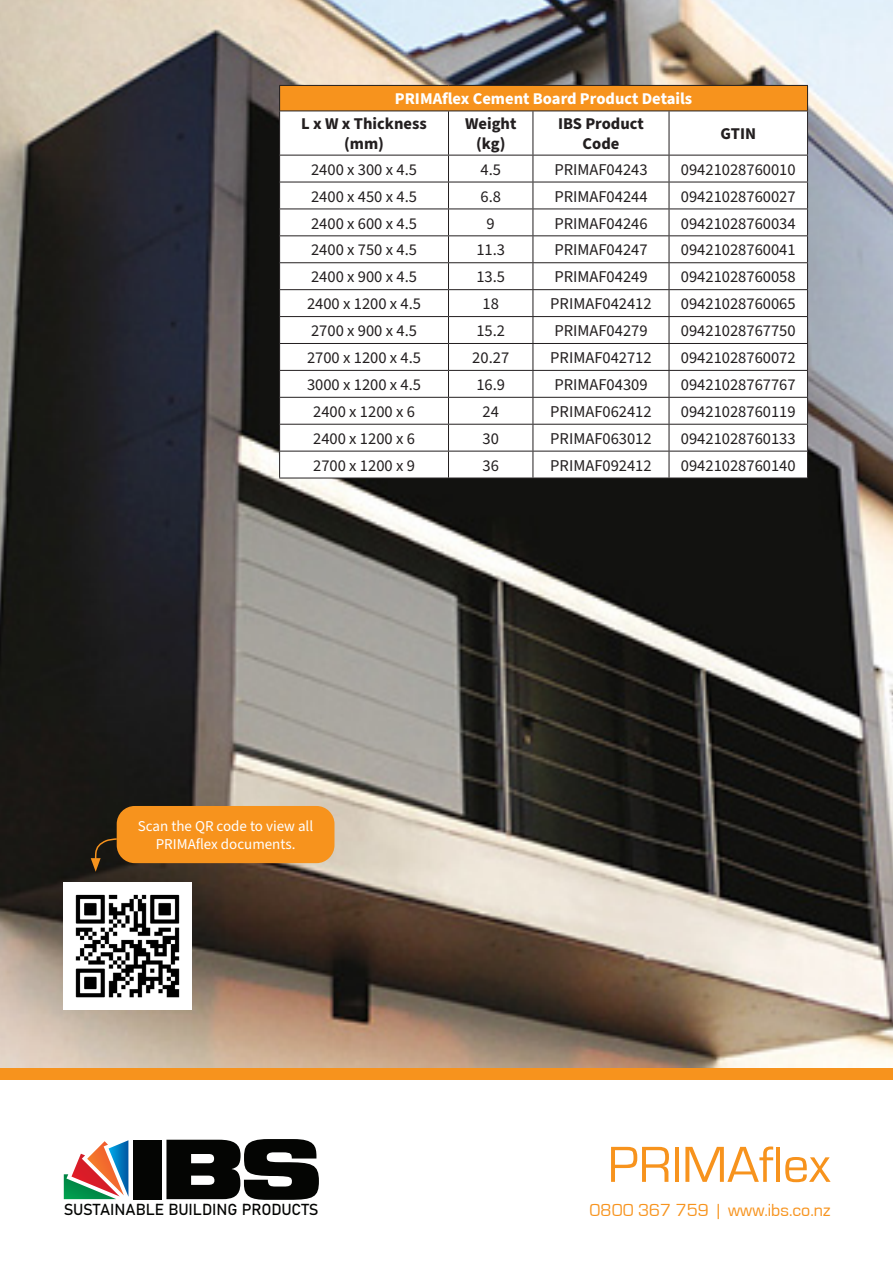
<style>
.page{position:relative;width:893px;height:1263px;background:#fff}
.page>*{position:absolute;margin:0;border:0;box-sizing:border-box;transform-origin:0 0}
.t1{font:52.5px "Eurostile";color:#f7931d}
.t2{font:18px "Eurostile";color:#f7931d}
.t3{font:16.5px "Source Sans Pro";color:#231f20}
.t4{font:700 16.5px/19.8px "Source Sans Pro";color:#231f20;text-align:center}
.t5{font:700 16.5px "Source Sans Pro";color:#fff}
.t6{font:15.75px "Bahnschrift";letter-spacing:-.005em;color:#040503}
.t7{font:15px/18px "Source Sans Pro";color:#fff;text-align:center}
</style>
<div class="page">
<div style="left:0;top:1054px;width:893px;height:26px;background:#f7931d"></div>
<img style="left:0;top:0;width:893px;height:1067px">
<img style="left:64px;top:882px;width:127px;height:128px">
<svg style="left:91px;top:837px;width:27px;height:35px"></svg>
<div style="left:117px;top:806px;width:217px;height:57px;background:#f7931d;border-radius:18px"></div>
<div style="left:280px;top:85px;width:527px;height:26px;background:#f7931d"></div>
<svg style="left:280px;top:112px;width:527px;height:366px"></svg>
<hr style="left:279px;top:85px;width:169px;height:1px;background:#231f20">
<svg style="left:279px;top:86px;width:1px;height:25px"></svg>
<hr style="left:448px;top:85px;width:85px;height:1px;background:#231f20">
<hr style="left:533px;top:85px;width:136px;height:1px;background:#231f20">
<hr style="left:669px;top:85px;width:139px;height:1px;background:#231f20">
<svg style="left:807px;top:86px;width:1px;height:25px"></svg>
<hr style="left:279px;top:111px;width:169px;height:1px;background:#231f20">
<hr style="left:279px;top:111px;width:1px;height:44px;background:#231f20">
<hr style="left:448px;top:111px;width:85px;height:1px;background:#231f20">
<hr style="left:448px;top:111px;width:1px;height:44px;background:#231f20">
<hr style="left:533px;top:111px;width:136px;height:1px;background:#231f20">
<hr style="left:533px;top:111px;width:1px;height:44px;background:#231f20">
<hr style="left:669px;top:111px;width:139px;height:1px;background:#231f20">
<hr style="left:669px;top:111px;width:1px;height:44px;background:#231f20">
<hr style="left:807px;top:111px;width:1px;height:44px;background:#231f20">
<hr style="left:279px;top:155px;width:169px;height:1px;background:#231f20">
<hr style="left:448px;top:155px;width:85px;height:1px;background:#231f20">
<hr style="left:533px;top:155px;width:136px;height:1px;background:#231f20">
<hr style="left:669px;top:155px;width:139px;height:1px;background:#231f20">
<hr style="left:279px;top:182px;width:169px;height:1px;background:#231f20">
<hr style="left:448px;top:182px;width:85px;height:1px;background:#231f20">
<hr style="left:533px;top:182px;width:136px;height:1px;background:#231f20">
<hr style="left:669px;top:182px;width:139px;height:1px;background:#231f20">
<hr style="left:279px;top:209px;width:169px;height:1px;background:#231f20">
<hr style="left:448px;top:209px;width:85px;height:1px;background:#231f20">
<hr style="left:533px;top:209px;width:136px;height:1px;background:#231f20">
<hr style="left:669px;top:209px;width:139px;height:1px;background:#231f20">
<hr style="left:279px;top:235px;width:169px;height:1px;background:#231f20">
<hr style="left:448px;top:235px;width:85px;height:1px;background:#231f20">
<hr style="left:533px;top:235px;width:136px;height:1px;background:#231f20">
<hr style="left:669px;top:235px;width:139px;height:1px;background:#231f20">
<hr style="left:279px;top:262px;width:169px;height:1px;background:#231f20">
<hr style="left:448px;top:262px;width:85px;height:1px;background:#231f20">
<hr style="left:533px;top:262px;width:136px;height:1px;background:#231f20">
<hr style="left:669px;top:262px;width:139px;height:1px;background:#231f20">
<hr style="left:279px;top:289px;width:169px;height:1px;background:#231f20">
<hr style="left:448px;top:289px;width:85px;height:1px;background:#231f20">
<hr style="left:533px;top:289px;width:136px;height:1px;background:#231f20">
<hr style="left:669px;top:289px;width:139px;height:1px;background:#231f20">
<hr style="left:279px;top:316px;width:169px;height:1px;background:#231f20">
<hr style="left:448px;top:316px;width:85px;height:1px;background:#231f20">
<hr style="left:533px;top:316px;width:136px;height:1px;background:#231f20">
<hr style="left:669px;top:316px;width:139px;height:1px;background:#231f20">
<hr style="left:279px;top:343px;width:169px;height:1px;background:#231f20">
<hr style="left:448px;top:343px;width:85px;height:1px;background:#231f20">
<hr style="left:533px;top:343px;width:136px;height:1px;background:#231f20">
<hr style="left:669px;top:343px;width:139px;height:1px;background:#231f20">
<hr style="left:279px;top:370px;width:169px;height:1px;background:#231f20">
<hr style="left:448px;top:370px;width:85px;height:1px;background:#231f20">
<hr style="left:533px;top:370px;width:136px;height:1px;background:#231f20">
<hr style="left:669px;top:370px;width:139px;height:1px;background:#231f20">
<hr style="left:279px;top:397px;width:169px;height:1px;background:#231f20">
<hr style="left:448px;top:397px;width:85px;height:1px;background:#231f20">
<hr style="left:533px;top:397px;width:136px;height:1px;background:#231f20">
<hr style="left:669px;top:397px;width:139px;height:1px;background:#231f20">
<hr style="left:279px;top:424px;width:169px;height:1px;background:#231f20">
<hr style="left:448px;top:424px;width:85px;height:1px;background:#231f20">
<hr style="left:533px;top:424px;width:136px;height:1px;background:#231f20">
<hr style="left:669px;top:424px;width:139px;height:1px;background:#231f20">
<hr style="left:279px;top:451px;width:169px;height:1px;background:#231f20">
<svg style="left:279px;top:155px;width:1px;height:323px"></svg>
<hr style="left:448px;top:451px;width:85px;height:1px;background:#231f20">
<svg style="left:448px;top:155px;width:1px;height:323px"></svg>
<hr style="left:533px;top:451px;width:136px;height:1px;background:#231f20">
<svg style="left:533px;top:155px;width:1px;height:323px"></svg>
<hr style="left:669px;top:451px;width:139px;height:1px;background:#231f20">
<svg style="left:669px;top:155px;width:1px;height:323px"></svg>
<svg style="left:807px;top:155px;width:1px;height:323px"></svg>
<hr style="left:279px;top:478px;width:169px;height:1px;background:#231f20">
<hr style="left:448px;top:478px;width:85px;height:1px;background:#231f20">
<hr style="left:533px;top:478px;width:136px;height:1px;background:#231f20">
<hr style="left:669px;top:478px;width:139px;height:1px;background:#231f20">
<svg style="left:64px;top:1140px;width:64px;height:59px"></svg>
<svg style="left:166px;top:1139px;width:153px;height:61px"></svg>
<div style="left:133px;top:1140px;width:29px;height:59px;background:#040503"></div>
<p class="t5" style="left:395px;top:88px;width:299px">PRIMAflex Cement Board Product Details</p>
<p class="t4" style="left:301px;top:114px;width:127px">L x W x Thickness (mm)</p>
<p class="t4" style="left:465px;top:114px;width:53px">Weight (kg)</p>
<p class="t4" style="left:558px;top:114px;width:87px">IBS Product<br>Code</p>
<p class="t4" style="left:720px;top:124px;width:37px">GTIN</p>
<p class="t3" style="left:311px;top:158px;width:107px">2400 x 300 x 4.5</p>
<p class="t3" style="left:480px;top:158px;width:22px">4.5</p>
<p class="t3" style="left:554px;top:158px;width:95px">PRIMAF04243</p>
<p class="t3" style="left:681px;top:158px;width:116px">09421028760010</p>
<p class="t3" style="left:311px;top:185px;width:107px">2400 x 450 x 4.5</p>
<p class="t3" style="left:480px;top:185px;width:22px">6.8</p>
<p class="t3" style="left:554px;top:185px;width:95px">PRIMAF04244</p>
<p class="t3" style="left:681px;top:185px;width:116px">09421028760027</p>
<p class="t3" style="left:311px;top:212px;width:107px">2400 x 600 x 4.5</p>
<p class="t3" style="left:487px;top:212px;width:10px">9</p>
<p class="t3" style="left:554px;top:212px;width:95px">PRIMAF04246</p>
<p class="t3" style="left:681px;top:212px;width:116px">09421028760034</p>
<p class="t3" style="left:311px;top:239px;width:107px">2400 x 750 x 4.5</p>
<p class="t3" style="left:476px;top:239px;width:30px">11.3</p>
<p class="t3" style="left:554px;top:239px;width:95px">PRIMAF04247</p>
<p class="t3" style="left:681px;top:239px;width:116px">09421028760041</p>
<p class="t3" style="left:311px;top:266px;width:107px">2400 x 900 x 4.5</p>
<p class="t3" style="left:476px;top:266px;width:30px">13.5</p>
<p class="t3" style="left:554px;top:266px;width:95px">PRIMAF04249</p>
<p class="t3" style="left:681px;top:266px;width:116px">09421028760058</p>
<p class="t3" style="left:307px;top:293px;width:116px">2400 x 1200 x 4.5</p>
<p class="t3" style="left:482px;top:293px;width:18px">18</p>
<p class="t3" style="left:550px;top:293px;width:103px">PRIMAF042412</p>
<p class="t3" style="left:681px;top:293px;width:116px">09421028760065</p>
<p class="t3" style="left:311px;top:320px;width:107px">2700 x 900 x 4.5</p>
<p class="t3" style="left:476px;top:320px;width:30px">15.2</p>
<p class="t3" style="left:554px;top:320px;width:95px">PRIMAF04279</p>
<p class="t3" style="left:681px;top:320px;width:116px">09421028767750</p>
<p class="t3" style="left:307px;top:347px;width:116px">2700 x 1200 x 4.5</p>
<p class="t3" style="left:472px;top:347px;width:38px">20.27</p>
<p class="t3" style="left:550px;top:347px;width:103px">PRIMAF042712</p>
<p class="t3" style="left:681px;top:347px;width:116px">09421028760072</p>
<p class="t3" style="left:307px;top:373px;width:116px">3000 x 1200 x 4.5</p>
<p class="t3" style="left:476px;top:373px;width:30px">16.9</p>
<p class="t3" style="left:554px;top:373px;width:95px">PRIMAF04309</p>
<p class="t3" style="left:681px;top:373px;width:116px">09421028767767</p>
<p class="t3" style="left:313px;top:400px;width:103px">2400 x 1200 x 6</p>
<p class="t3" style="left:482px;top:400px;width:18px">24</p>
<p class="t3" style="left:550px;top:400px;width:103px">PRIMAF062412</p>
<p class="t3" style="left:681px;top:400px;width:116px">09421028760119</p>
<p class="t3" style="left:313px;top:427px;width:103px">2400 x 1200 x 6</p>
<p class="t3" style="left:482px;top:427px;width:18px">30</p>
<p class="t3" style="left:550px;top:427px;width:103px">PRIMAF063012</p>
<p class="t3" style="left:681px;top:427px;width:116px">09421028760133</p>
<p class="t3" style="left:313px;top:454px;width:103px">2700 x 1200 x 9</p>
<p class="t3" style="left:482px;top:454px;width:18px">36</p>
<p class="t3" style="left:550px;top:454px;width:103px">PRIMAF092412</p>
<p class="t3" style="left:681px;top:454px;width:116px">09421028760140</p>
<p class="t7" style="left:138px;top:818px;width:177px">Scan the QR code to view all<br>PRIMAflex documents.</p>
<p class="t6" style="left:64px;top:1198px;width:256px">SUSTAINABLE BUILDING PRODUCTS</p>
<p class="t1" style="left:608px;top:1136px;width:224px">PRIMAflex</p>
<p class="t2" style="left:590px;top:1200px;width:242px">0800 367 759 | www.ibs.co.nz</p>
</div>
